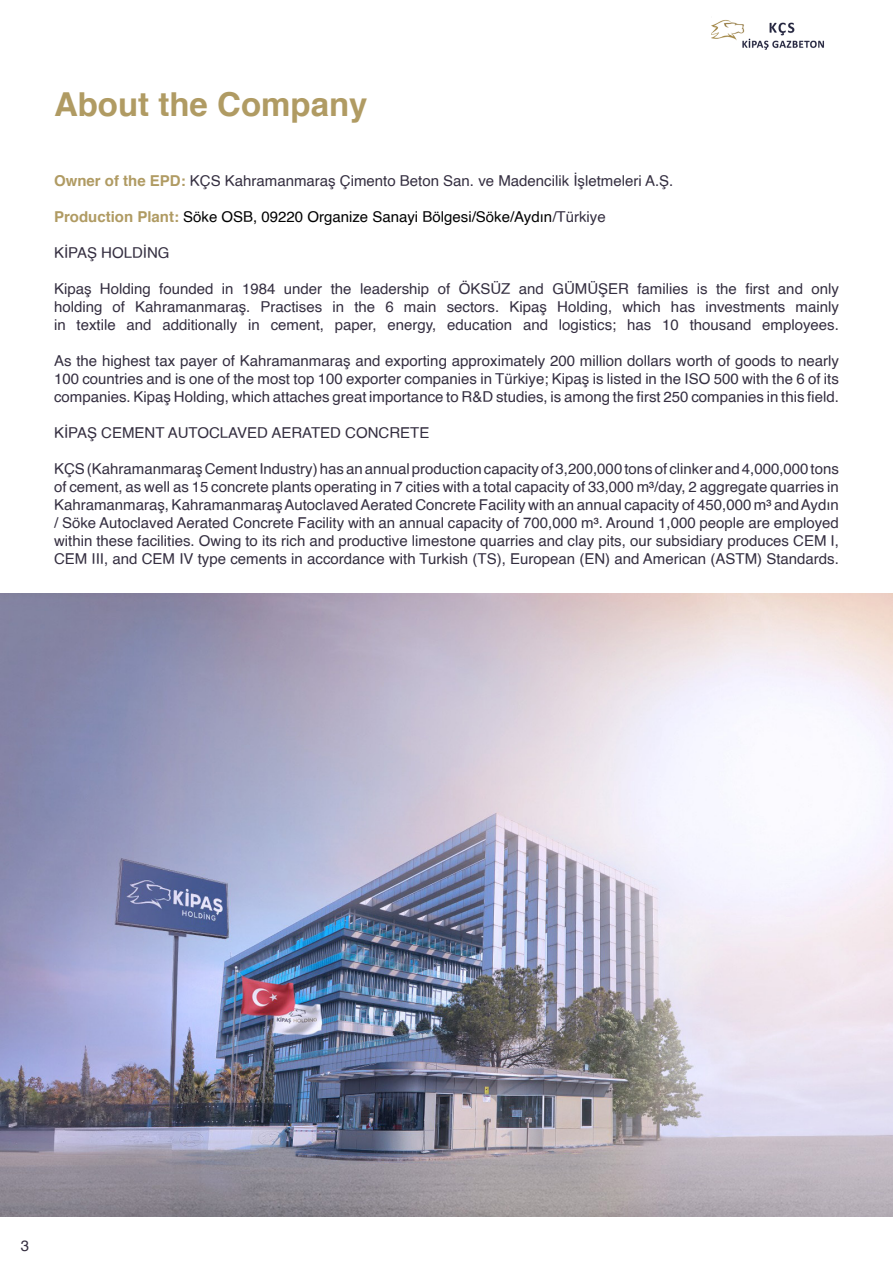
<style>
.page{position:relative;width:893px;height:1263px;background:#fff}
.page>*{position:absolute;margin:0;border:0;box-sizing:border-box;transform-origin:0 0}
.t1{font:700 33px "Helvetica";color:#b09b63}
.t2{font:15px/18px "Helvetica";color:#342e40;text-align:justify}
.t3{font:15px "Helvetica";color:#000}
.s1{font-weight:700;color:#b09b63}
.s2{color:#342e40}
</style>
<div class="page">
<img style="left:0;top:593px;width:893px;height:624px">
<img style="left:711px;top:20px;width:113px;height:30px">
<p class="t1" style="left:54px;top:78px;width:315px">About the Company</p>
<p class="t2" style="left:54px;top:172px;width:621px"><span class="s1">Owner of the EPD:</span> KÇS Kahramanmaraş Çimento Beton San. ve Madencilik İşletmeleri A.Ş.</p>
<p class="t3" style="left:54px;top:205px;width:553px"><span class="s1">Production Plant:</span> Söke OSB, 09220 Organize Sanayi Bölgesi/Söke/Aydın<span class="s2">/Türkiye</span></p>
<p class="t2" style="left:54px;top:244px;width:117px">KİPAŞ HOLDİNG</p>
<p class="t2" style="left:54px;top:280px;width:786px">Kipaş Holding founded in 1984 under the leadership of ÖKSÜZ and GÜMÜŞER families is the first and only holding of Kahramanmaraş. Practises in the 6 main sectors. Kipaş Holding, which has investments mainly in textile and additionally in cement, paper, energy, education and logistics; has 10 thousand employees.</p>
<p class="t2" style="left:54px;top:352px;width:786px">As the highest tax payer of Kahramanmaraş and exporting approximately 200 million dollars worth of goods to nearly 100 countries and is one of the most top 100 exporter companies in Türkiye; Kipaş is listed in the ISO 500 with the 6 of its companies. Kipaş Holding, which attaches great importance to R&amp;D studies, is among the first 250 companies in this field.</p>
<p class="t2" style="left:54px;top:424px;width:377px">KİPAŞ CEMENT AUTOCLAVED AERATED CONCRETE</p>
<p class="t2" style="left:54px;top:460px;width:786px">KÇS (Kahramanmaraş Cement Industry) has an annual production capacity of 3,200,000 tons of clinker and 4,000,000 tons of cement, as well as 15 concrete plants operating in 7 cities with a total capacity of 33,000 m³/day, 2 aggregate quarries in Kahramanmaraş, Kahramanmaraş Autoclaved Aerated Concrete Facility with an annual capacity of 450,000 m³ and Aydın / Söke Autoclaved Aerated Concrete Facility with an annual capacity of 700,000 m³. Around 1,000 people are employed within these facilities. Owing to its rich and productive limestone quarries and clay pits, our subsidiary produces CEM I, CEM III, and CEM IV type cements in accordance with Turkish (TS), European (EN) and American (ASTM) Standards.</p>
<p class="t2" style="left:21px;top:1237px;width:10px">3</p>
</div>
